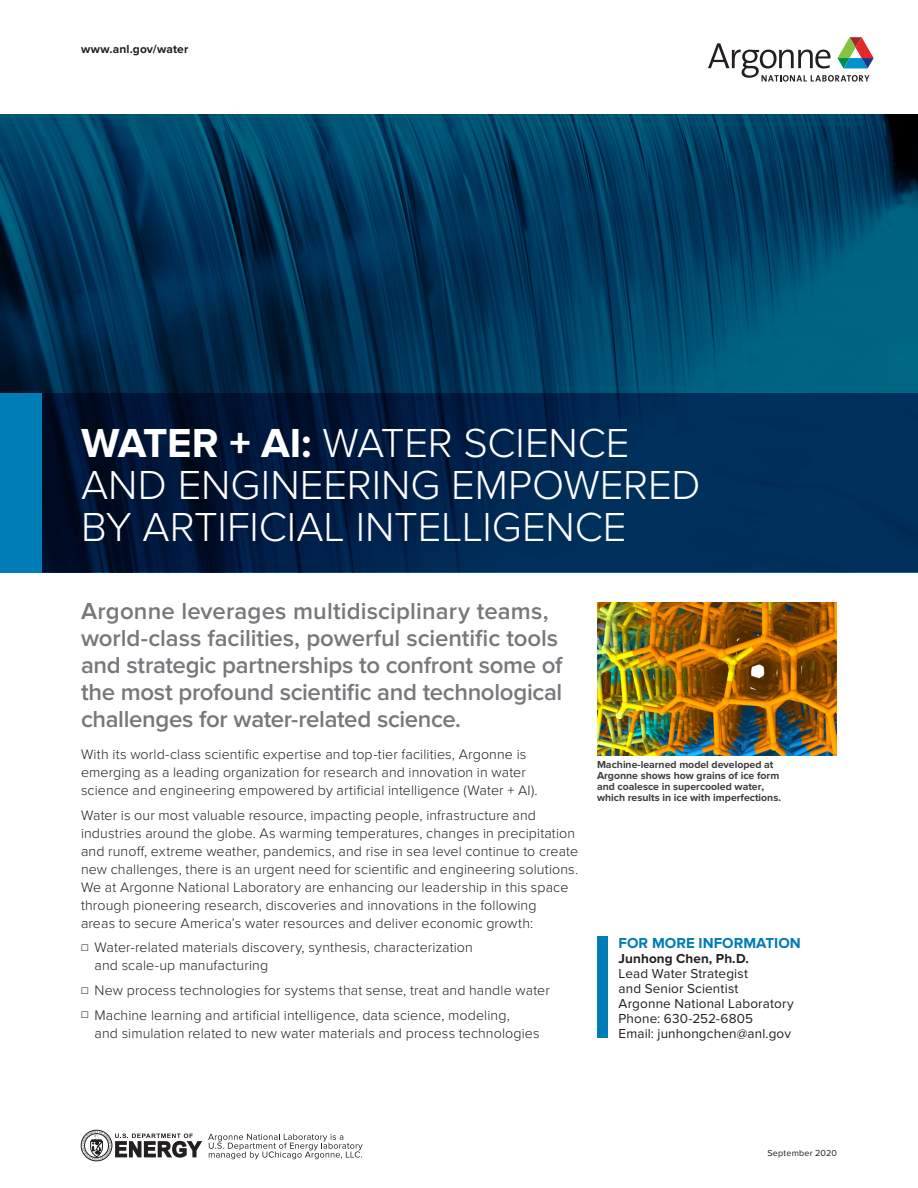
<style>
.page{position:relative;width:918px;height:1188px;background:#fff}
.page>*{position:absolute;margin:0;border:0;box-sizing:border-box;transform-origin:0 0}
._01_headline{font:300 42px/42px "Proxima Nova";letter-spacing:-.005em;color:#fff}
._12_connected_intro{font:600 24px/27px "Proxima Nova";letter-spacing:-.01em;color:#76787b}
._01_contact_head{font:700 15px "Proxima Nova";color:#007cb6}
._04_body{font:300 14.25px/18px "Proxima Nova";letter-spacing:.005em;color:#231f20}
._02_contact_info{font:13.5px/15px "Proxima Nova";letter-spacing:.01em;color:#231f20}
._02_header__www_anl{font:700 12px "Proxima Nova";letter-spacing:.01em;color:#231f20}
._05_caption{font:700 10.5px/11.2px "Proxima Nova";color:#3e3e3f}
._10_date{font:9px "Proxima Nova";letter-spacing:.025em;color:#231f20}
.s1{font-weight:700}
.s2{font-family:"Proxima Nova Extrabld";font-weight:400}
.s3{font-size:11.4px}
</style>
<div class="page">
<svg style="left:708px;top:37px;width:166px;height:45px"></svg>
<svg style="left:81px;top:1130px;width:121px;height:31px"></svg>
<svg style="left:208px;top:1134px;width:155px;height:25px"></svg>
<svg style="left:0;top:115px;width:918px;height:278px;background:#003d5f"></svg>
<svg style="left:42px;top:393px;width:876px;height:179px;background:#002249"></svg>
<div style="left:0;top:393px;width:42px;height:179px;background:#007cb6"></div>
<img style="left:597px;top:602px;width:240px;height:153px">
<div style="left:597px;top:936px;width:11px;height:102px;background:#007cb6"></div>
<p class="_02_header__www_anl" style="left:81px;top:42px;width:109px">www.anl.gov/water</p>
<p class="_01_headline" style="left:81px;top:423px;width:621px"><span class="s1">WATER</span> <span class="s2">+</span> <span class="s1">AI:</span> WATER SCIENCE<br>AND ENGINEERING EMPOWERED<br>BY ARTIFICIAL INTELLIGENCE</p>
<p class="_12_connected_intro" style="left:81px;top:599px;width:483px">Argonne leverages multidisciplinary teams, world-class facilities, powerful scientific tools and strategic partnerships to confront some of the most profound scientific and technological challenges for water-related science.</p>
<p class="_04_body" style="left:81px;top:746px;width:458px">With its world-class scientific expertise and top-tier facilities, Argonne is emerging as a leading organization for research and innovation in water science and engineering empowered by artificial intelligence (Water + AI).</p>
<p class="_04_body" style="left:81px;top:806px;width:499px">Water is our most valuable resource, impacting people, infrastructure and industries around the globe. As warming temperatures, changes in precipitation and runoff, extreme weather, pandemics, and rise in sea level continue to create new challenges, there is an urgent need for scientific and engineering solutions.<br>We at Argonne National Laboratory are enhancing our leadership in this space through pioneering research, discoveries and innovations in the following<br>areas to secure America’s water resources and deliver economic growth:</p>
<p class="_04_body" style="left:94px;top:939px;width:380px;text-indent:-14px"><span class="s3">☐</span> Water-related materials discovery, synthesis, characterization and scale-up manufacturing</p>
<p class="_04_body" style="left:81px;top:982px;width:470px"><span class="s3">☐</span> New process technologies for systems that sense, treat and handle water</p>
<p class="_04_body" style="left:94px;top:1007px;width:447px;text-indent:-14px"><span class="s3">☐</span> Machine learning and artificial intelligence, data science, modeling,<br>and simulation related to new water materials and process technologies</p>
<p class="_05_caption" style="left:597px;top:759px;width:186px">Machine-learned model developed at Argonne shows how grains of ice form and coalesce in supercooled water, which results in ice with imperfections.</p>
<p class="_01_contact_head" style="left:619px;top:934px;width:184px">FOR MORE INFORMATION</p>
<p class="_02_contact_info" style="left:619px;top:951px;width:177px"><span class="s1">Junhong Chen, Ph.D.<br></span>Lead Water Strategist<br>and Senior Scientist<br>Argonne National Laboratory<br>Phone: 630-252-6805<br>Email: junhongchen@anl.gov</p>
<p class="_10_date" style="left:767px;top:1148px;width:71px">September 2020</p>
</div>
